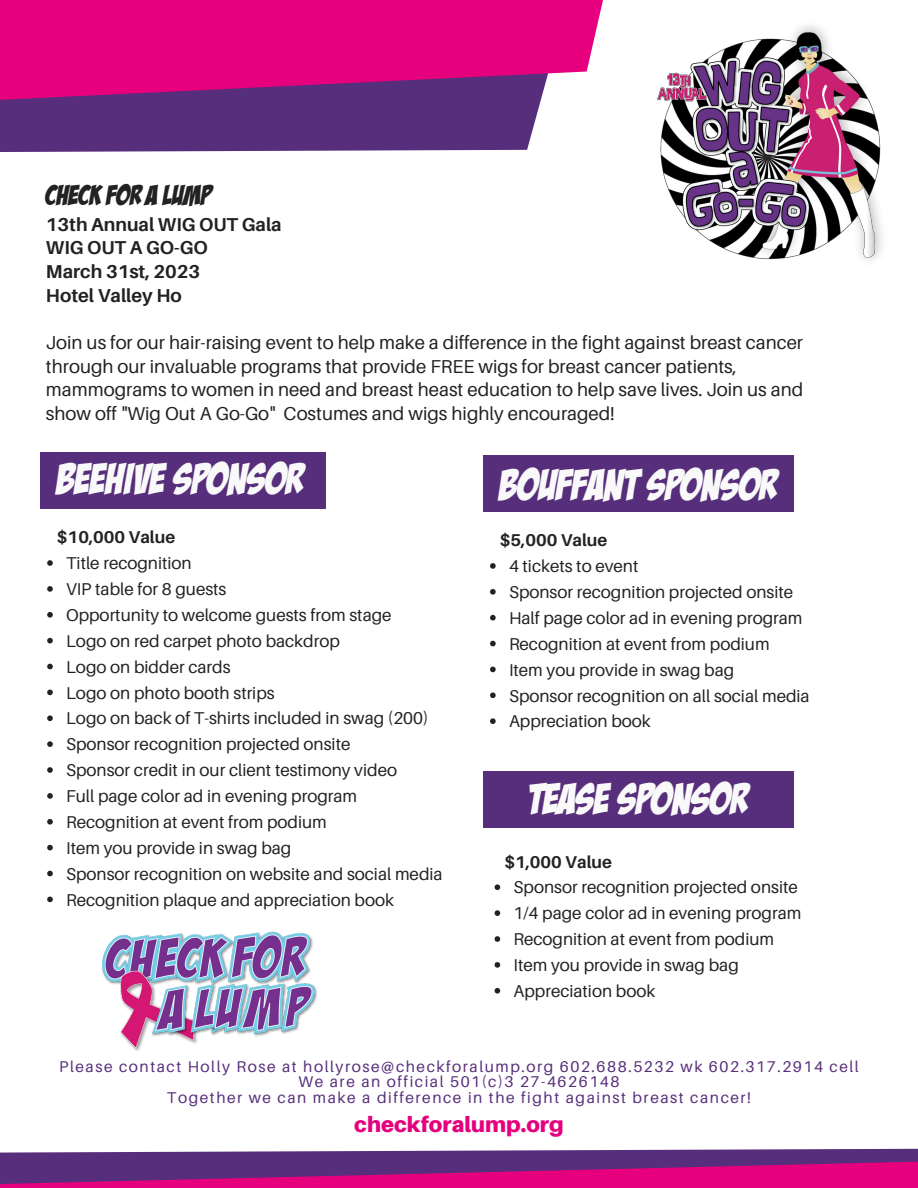
<style>
.page{position:relative;width:918px;height:1188px;background:#fff}
.page>*{position:absolute;margin:0;border:0;box-sizing:border-box;transform-origin:0 0}
.t1{font:42.6px "Bada Boom BB";color:#f9f9f9}
.t2{font:27.75px "Bada Boom BB";color:#222}
.t3{font:900 21.75px "Aileron";color:#e6007d}
.t4{font:18.75px/23.7px "Aileron";color:#222}
.t5{font:700 18.75px/23.7px "Aileron";color:#222}
.t6{font:17.1px/25.8px "Aileron";color:#222}
.t7{font:700 17.1px "Aileron";color:#222}
.t8{font:15.6px/15.8px "Aileron";letter-spacing:.1em;color:#572e7b;text-align:center}
</style>
<div class="page">
<svg style="left:0;top:0;width:603px;height:152px;background:#b22385"></svg>
<svg style="left:0;top:1148px;width:918px;height:40px;background:#982a84"></svg>
<div style="left:40px;top:452px;width:286px;height:57px;background:#572e7b"></div>
<div style="left:483px;top:455px;width:311px;height:56px;background:#572e7b"></div>
<div style="left:483px;top:772px;width:311px;height:56px;background:#572e7b"></div>
<img style="left:102px;top:931px;width:215px;height:120px">
<svg style="left:47px;top:560px;width:6px;height:6px"></svg>
<svg style="left:47px;top:586px;width:6px;height:6px"></svg>
<svg style="left:47px;top:612px;width:6px;height:6px"></svg>
<svg style="left:47px;top:638px;width:6px;height:5px"></svg>
<svg style="left:47px;top:664px;width:6px;height:5px"></svg>
<svg style="left:47px;top:690px;width:6px;height:5px"></svg>
<svg style="left:47px;top:715px;width:6px;height:6px"></svg>
<svg style="left:47px;top:741px;width:6px;height:6px"></svg>
<svg style="left:47px;top:767px;width:6px;height:6px"></svg>
<svg style="left:47px;top:793px;width:6px;height:6px"></svg>
<svg style="left:47px;top:819px;width:6px;height:6px"></svg>
<svg style="left:47px;top:845px;width:6px;height:5px"></svg>
<svg style="left:47px;top:871px;width:6px;height:5px"></svg>
<svg style="left:47px;top:897px;width:6px;height:5px"></svg>
<svg style="left:490px;top:563px;width:6px;height:6px"></svg>
<svg style="left:490px;top:589px;width:6px;height:6px"></svg>
<svg style="left:490px;top:615px;width:6px;height:6px"></svg>
<svg style="left:490px;top:641px;width:6px;height:5px"></svg>
<svg style="left:490px;top:667px;width:6px;height:5px"></svg>
<svg style="left:490px;top:693px;width:6px;height:5px"></svg>
<svg style="left:490px;top:718px;width:6px;height:6px"></svg>
<svg style="left:495px;top:884px;width:5px;height:6px"></svg>
<svg style="left:495px;top:910px;width:5px;height:6px"></svg>
<svg style="left:495px;top:936px;width:5px;height:6px"></svg>
<svg style="left:495px;top:962px;width:5px;height:6px"></svg>
<svg style="left:495px;top:988px;width:5px;height:6px"></svg>
<img style="left:657px;top:25px;width:225px;height:235px">
<h2 class="t2" style="left:46px;top:180px;width:167px">CHECK FOR A LUMP</h2>
<p class="t5" style="left:46px;top:212px;width:237px">13th Annual WIG OUT Gala<br>WIG OUT A GO-GO<br>March 31st, 2023<br>Hotel Valley Ho</p>
<p class="t4" style="left:46px;top:330px;width:759px">Join us for our hair-raising event to help make a difference in the fight against breast cancer through our invaluable programs that provide FREE wigs for breast cancer patients, mammograms to women in need and breast heast education to help save lives. Join us and show off "Wig Out A Go-Go" Costumes and wigs highly encouraged!</p>
<h1 class="t1" style="left:56px;top:457px;width:249px">BEEHIVE SPONSOR</h1>
<h1 class="t1" style="left:499px;top:463px;width:279px">BOUFFANT SPONSOR</h1>
<p class="t7" style="left:57px;top:527px;width:120px">$10,000 Value</p>
<p class="t7" style="left:500px;top:530px;width:109px">$5,000 Value</p>
<p class="t6" style="left:66px;top:550px;width:378px">Title recognition<br>VIP table for 8 guests<br>Opportunity to welcome guests from stage<br>Logo on red carpet photo backdrop<br>Logo on bidder cards<br>Logo on photo booth strips<br>Logo on back of T-shirts included in swag (200)<br>Sponsor recognition projected onsite<br>Sponsor credit in our client testimony video<br>Full page color ad in evening program Recognition at event from podium<br>Item you provide in swag bag<br>Sponsor recognition on website and social media Recognition plaque and appreciation book</p>
<p class="t6" style="left:509px;top:553px;width:302px">4 tickets to event<br>Sponsor recognition projected onsite<br>Half page color ad in evening program<br>Recognition at event from podium<br>Item you provide in swag bag<br>Sponsor recognition on all social media<br>Appreciation book</p>
<h1 class="t1" style="left:529px;top:776px;width:221px">TEASE SPONSOR</h1>
<p class="t7" style="left:504px;top:851px;width:109px">$1,000 Value</p>
<p class="t6" style="left:514px;top:874px;width:289px">Sponsor recognition projected onsite<br>1/4 page color ad in evening program<br>Recognition at event from podium<br>Item you provide in swag bag<br>Appreciation book</p>
<p class="t8" style="left:59px;top:1058px;width:801px">Please contact Holly Rose at hollyrose@checkforalump.org 602.688.5232 wk 602.317.2914 cell<br>We are an official 501(c)3 27-4626148<br>Together we can make a difference in the fight against breast cancer!</p>
<p class="t3" style="left:354px;top:1111px;width:211px">checkforalump.org</p>
</div>
